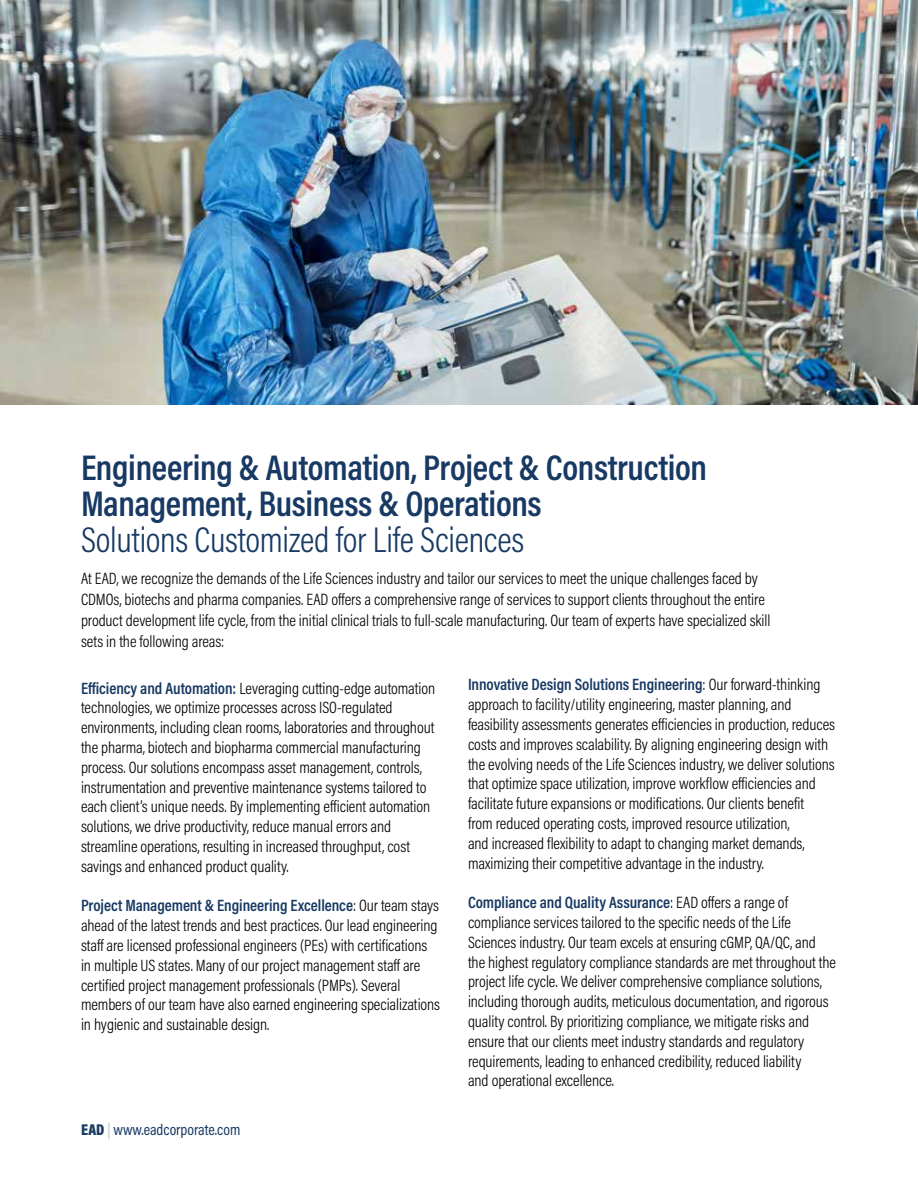
<style>
.page{position:relative;width:918px;height:1188px;background:#fff}
.page>*{position:absolute;margin:0;border:0;box-sizing:border-box;transform-origin:0 0}
.t1{font:600 36px/36px "Acumin Pro Cond";letter-spacing:-.01em;color:#173963}
.t2{font:300 36px "Acumin Pro Cond";letter-spacing:-.01em;color:#173963}
.t3{font:300 16.5px/19.8px "Acumin Pro Cond";letter-spacing:-.005em;color:#000}
.t4{font:15.75px "Acumin Pro Cond";color:#173963}
.s1{font-weight:600;color:#173963}
.s2{font-weight:900}
.s3{color:#b9c4d0}
</style>
<div class="page">
<img style="left:0;top:0;width:918px;height:405px">
<h1 class="t1" style="left:81px;top:449px;width:628px">Engineering &amp; Automation, Project &amp; Construction<br>Management, Business &amp; Operations</h1>
<h1 class="t2" style="left:81px;top:517px;width:445px">Solutions Customized for Life Sciences</h1>
<p class="t3" style="left:81px;top:567px;width:691px;line-height:21px">At EAD, we recognize the demands of the Life Sciences industry and tailor our services to meet the unique challenges faced by CDMOs, biotechs and pharma companies. EAD offers a comprehensive range of services to support clients throughout the entire product development life cycle, from the initial clinical trials to full-scale manufacturing. Our team of experts have specialized skill sets in the following areas:</p>
<p class="t3" style="left:81px;top:678px;width:356px"><span class="s1">Efficiency and Automation:</span> Leveraging cutting-edge automation technologies, we optimize processes across ISO-regulated environments, including clean rooms, laboratories and throughout the pharma, biotech and biopharma commercial manufacturing process. Our solutions encompass asset management, controls, instrumentation and preventive maintenance systems tailored to each client’s unique needs. By implementing efficient automation solutions, we drive productivity, reduce manual errors and streamline operations, resulting in increased throughput, cost savings and enhanced product quality.</p>
<p class="t3" style="left:81px;top:896px;width:361px"><span class="s1">Project Management &amp; Engineering Excellence</span>: Our team stays ahead of the latest trends and best practices. Our lead engineering staff are licensed professional engineers (PEs) with certifications in multiple US states. Many of our project management staff are certified project management professionals (PMPs). Several members of our team have also earned engineering specializations in hygienic and sustainable design.</p>
<p class="t3" style="left:468px;top:675px;width:369px"><span class="s1">Innovative Design Solutions Engineering</span>: Our forward-thinking approach to facility/utility engineering, master planning, and feasibility assessments generates efficiencies in production, reduces costs and improves scalability. By aligning engineering design with the evolving needs of the Life Sciences industry, we deliver solutions that optimize space utilization, improve workflow efficiencies and facilitate future expansions or modifications. Our clients benefit<br>from reduced operating costs, improved resource utilization,<br>and increased flexibility to adapt to changing market demands, maximizing their competitive advantage in the industry.</p>
<p class="t3" style="left:468px;top:892px;width:370px"><span class="s1">Compliance and Quality Assurance</span>: EAD offers a range of compliance services tailored to the specific needs of the Life Sciences industry. Our team excels at ensuring cGMP, QA/QC, and the highest regulatory compliance standards are met throughout the project life cycle. We deliver comprehensive compliance solutions, including thorough audits, meticulous documentation, and rigorous quality control. By prioritizing compliance, we mitigate risks and ensure that our clients meet industry standards and regulatory requirements, leading to enhanced credibility, reduced liability<br>and operational excellence.</p>
<p class="t4" style="left:81px;top:1119px;width:161px"><span class="s2">EAD</span> <span class="s3">|</span> www.eadcorporate.com</p>
</div>
